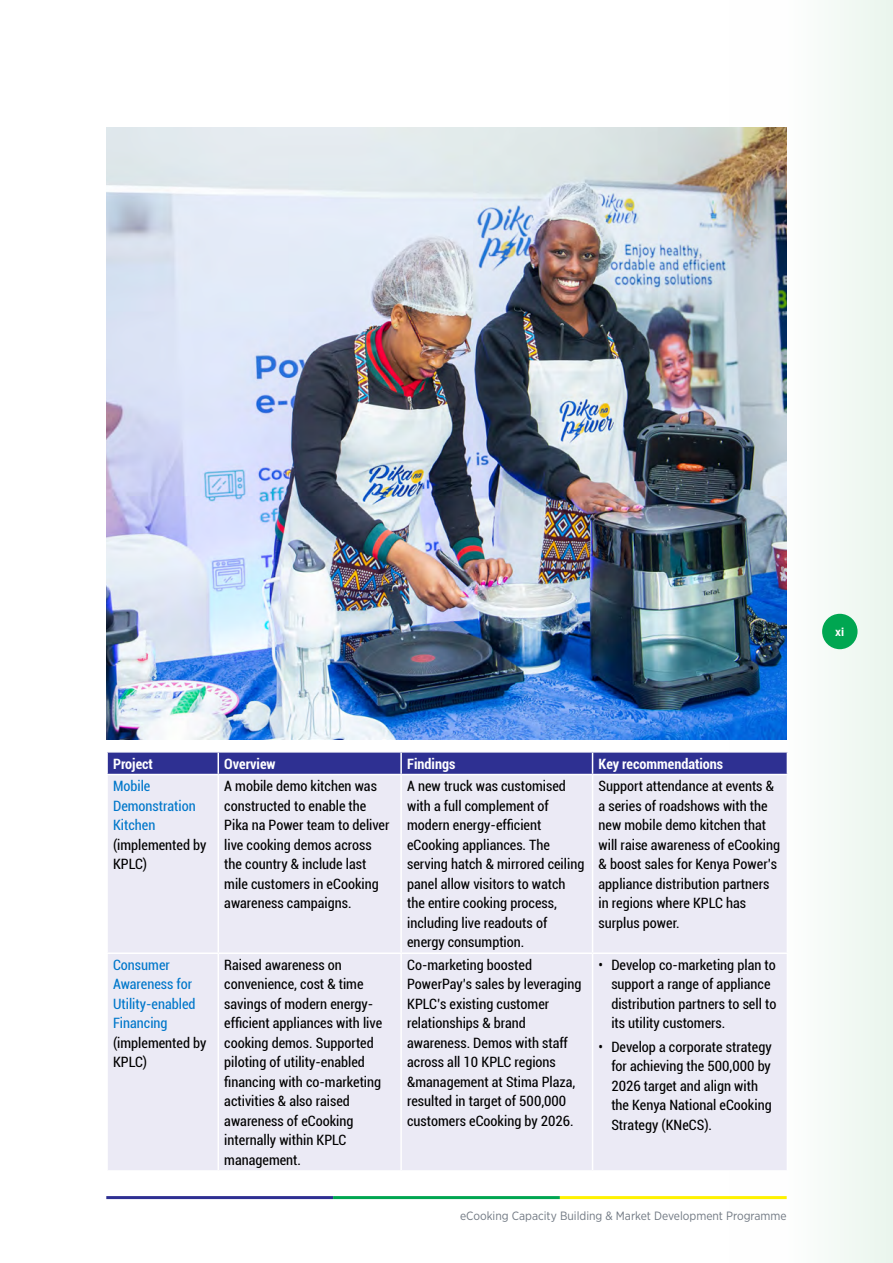
<style>
.page{position:relative;width:893px;height:1263px;background:#fff}
.page>*{position:absolute;margin:0;border:0;box-sizing:border-box;transform-origin:0 0}
.t1{font:condensed 14.25px/19.5px "Roboto";color:#000}
.t2{font:condensed 14.25px/19.5px "Roboto";color:#0077ca}
.t3{font:700 condensed 14.25px "Roboto";color:#fff}
.t4{font:12px "Gotham Narrow";color:#717983}
.t5{font:700 11.55px "Gotham Narrow";color:#fff}
</style>
<div class="page">
<div style="left:729px;top:0;width:164px;height:1263px;background:#f5faf6"></div>
<hr style="left:106px;top:1196px;width:227px;height:3px;background:#2e3092">
<hr style="left:333px;top:1196px;width:227px;height:3px;background:#00a651">
<hr style="left:560px;top:1196px;width:227px;height:3px;background:#fff200">
<div style="left:822px;top:614px;width:35px;height:35px;background:#00a651;border-radius:50%"></div>
<img style="left:106px;top:128px;width:681px;height:612px">
<div style="left:108px;top:775px;width:678px;height:395px;background:#ebeaf5"></div>
<hr style="left:218px;top:775px;width:1px;height:177px;background:#fff">
<hr style="left:400px;top:775px;width:2px;height:177px;background:#fff">
<hr style="left:592px;top:775px;width:1px;height:177px;background:#fff">
<hr style="left:787px;top:775px;width:1px;height:177px;background:#fff">
<hr style="left:218px;top:954px;width:1px;height:216px;background:#fff">
<hr style="left:400px;top:954px;width:2px;height:216px;background:#fff">
<hr style="left:592px;top:954px;width:1px;height:216px;background:#fff">
<hr style="left:787px;top:954px;width:1px;height:216px;background:#fff">
<hr style="left:106px;top:952px;width:112px;height:2px;background:#fff">
<hr style="left:218px;top:952px;width:183px;height:2px;background:#fff">
<hr style="left:401px;top:952px;width:192px;height:2px;background:#fff">
<hr style="left:593px;top:952px;width:195px;height:2px;background:#fff">
<hr style="left:593px;top:1170px;width:195px;height:2px;background:#fff">
<hr style="left:593px;top:751px;width:195px;height:1px;background:#fff">
<svg style="left:107px;top:752px;width:681px;height:22px;background:#383a97"></svg>
<hr style="left:593px;top:774px;width:195px;height:1px;background:#fff">
<p class="t3" style="left:113px;top:753px;width:42px">Project</p>
<p class="t3" style="left:224px;top:753px;width:53px">Overview</p>
<p class="t3" style="left:407px;top:753px;width:50px">Findings</p>
<p class="t3" style="left:599px;top:753px;width:126px">Key recommendations</p>
<p class="t2" style="left:113px;top:776px;width:84px">Mobile<br>Demonstration<br>Kitchen</p>
<p class="t1" style="left:113px;top:834px;width:95px">(implemented by<br>KPLC)</p>
<p class="t1" style="left:224px;top:776px;width:167px">A mobile demo kitchen was constructed to enable the<br>Pika na Power team to deliver live cooking demos across the country &amp; include last mile customers in eCooking awareness campaigns.</p>
<p class="t1" style="left:407px;top:776px;width:179px">A new truck was customised with a full complement of modern energy-efficient eCooking appliances. The serving hatch &amp; mirrored ceiling panel allow visitors to watch the entire cooking process, including live readouts of energy consumption.</p>
<p class="t1" style="left:599px;top:776px;width:183px">Support attendance at events &amp; a series of roadshows with the new mobile demo kitchen that will raise awareness of eCooking &amp; boost sales for Kenya Power’s appliance distribution partners in regions where KPLC has surplus power.</p>
<p class="t2" style="left:113px;top:954px;width:84px">Consumer<br>Awareness for<br>Utility-enabled<br>Financing</p>
<p class="t1" style="left:113px;top:1032px;width:95px">(implemented by<br>KPLC)</p>
<p class="t1" style="left:224px;top:954px;width:159px">Raised awareness on convenience, cost &amp; time savings of modern energy&shy;efficient appliances with live cooking demos. Supported piloting of utility-enabled financing with co-marketing activities &amp; also raised awareness of eCooking internally within KPLC management.</p>
<p class="t1" style="left:407px;top:954px;width:176px">Co-marketing boosted<br>PowerPay’s sales by leveraging<br>KPLC’s existing customer relationships &amp; brand awareness. Demos with staff across all 10 KPLC regions &amp;management at Stima Plaza, resulted in target of 500,000 customers eCooking by 2026.</p>
<p class="t1" style="left:611px;top:954px;width:167px;text-indent:-13px">• Develop co-marketing plan to support a range of appliance distribution partners to sell to its utility customers.</p>
<p class="t1" style="left:611px;top:1036px;width:162px;text-indent:-13px">• Develop a corporate strategy for achieving the 500,000 by<br>2026 target and align with the Kenya National eCooking<br>Strategy (KNeCS).</p>
<p class="t4" style="left:460px;top:1208px;width:328px">eCooking Capacity Building &amp; Market Development Programme</p>
<p class="t5" style="left:835px;top:625px;width:11px">xi</p>
</div>
